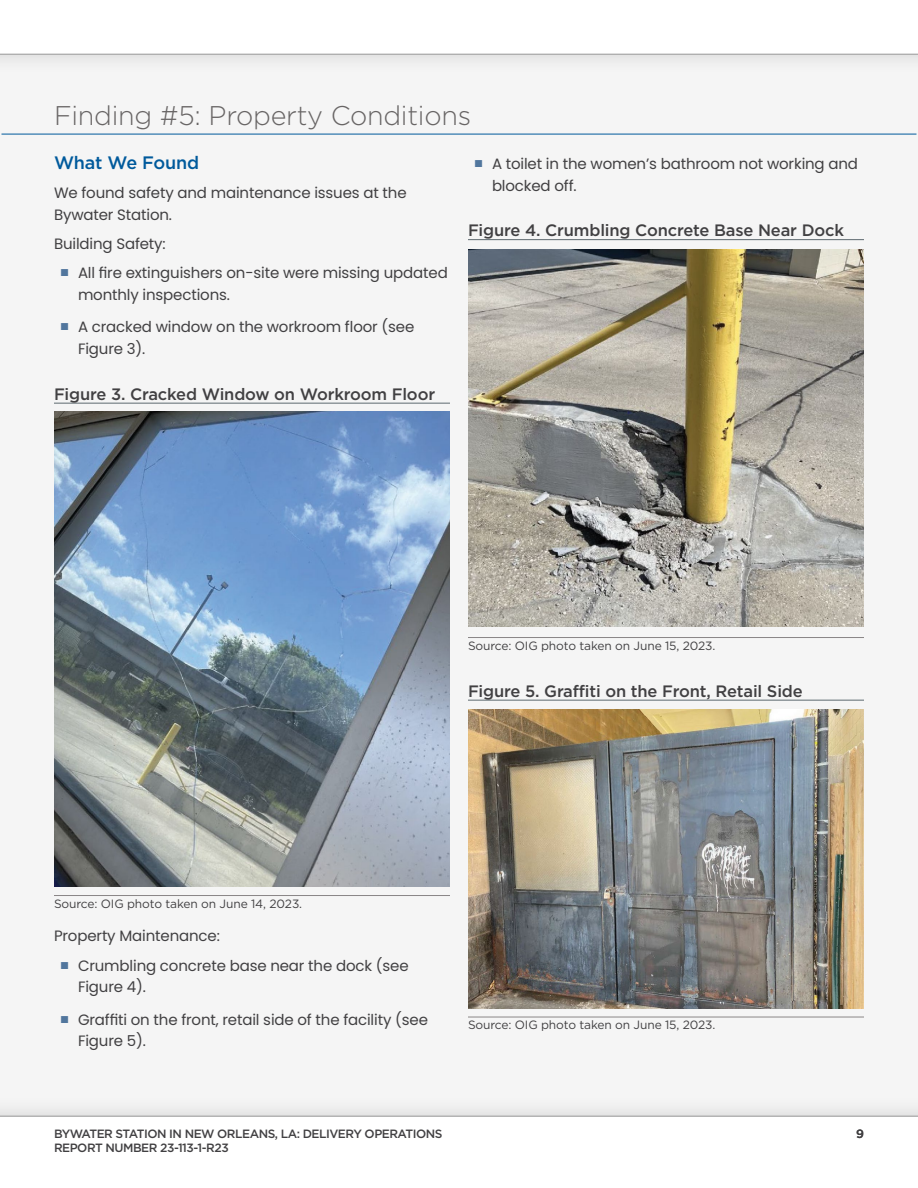
<style>
.page{position:relative;width:918px;height:1188px;background:#fff}
.page>*{position:absolute;margin:0;border:0;box-sizing:border-box;transform-origin:0 0}
.t1{font:300 27px "Gotham";letter-spacing:-.01em;color:#686565}
.t2{font:500 18px "Gotham";letter-spacing:-.01em;color:#005a9c}
.t3{font:500 16.5px "Gotham";letter-spacing:-.01em;color:#414042}
.t4{font:15px/21.8px "Poppins";letter-spacing:-.01em;color:#414042}
.t5{font:12px "Gotham";letter-spacing:-.01em;color:#414042}
.t6{font:500 12px "Gotham";letter-spacing:-.04em;color:#414042}
.s1{font-family:"Arial";color:#51769d}
</style>
<div class="page">
<div style="left:0;top:17px;width:918px;height:1116px;background:#f5f5f5"></div>
<div style="left:0;top:0;width:918px;height:75px;background:#efefef"></div>
<div style="left:0;top:0;width:918px;height:54px;background:#fff"></div>
<div style="left:0;top:1095px;width:918px;height:93px;background:#efefef"></div>
<div style="left:0;top:1116px;width:918px;height:72px;background:#fff"></div>
<hr style="left:2px;top:134px;width:914px;height:1px;background:#005a9c">
<hr style="left:54px;top:403px;width:396px;height:1px;background:#5d696f">
<hr style="left:54px;top:895px;width:396px;height:1px;background:#8a8687">
<img style="left:54px;top:412px;width:396px;height:474px">
<hr style="left:468px;top:239px;width:396px;height:1px;background:#5d696f">
<hr style="left:468px;top:637px;width:396px;height:1px;background:#8a8687">
<hr style="left:468px;top:700px;width:396px;height:1px;background:#5d696f">
<hr style="left:468px;top:1017px;width:396px;height:1px;background:#8a8687">
<img style="left:468px;top:250px;width:396px;height:377px">
<img style="left:468px;top:710px;width:396px;height:299px">
<h1 class="t1" style="left:54px;top:100px;width:419px">Finding #5: Property Conditions</h1>
<p class="t2" style="left:54px;top:152px;width:147px">What We Found</p>
<p class="t4" style="left:54px;top:182px;width:354px">We found safety and maintenance issues at the<br>Bywater Station.</p>
<p class="t4" style="left:54px;top:233px;width:113px">Building Safety:</p>
<p class="t4" style="left:78px;top:262px;width:371px;text-indent:-18px"><span class="s1">■</span> All fire extinguishers on-site were missing updated monthly inspections.</p>
<p class="t4" style="left:78px;top:316px;width:338px;text-indent:-18px"><span class="s1">■</span> A cracked window on the workroom floor (see<br>Figure 3).</p>
<p class="t3" style="left:54px;top:385px;width:383px">Figure 3. Cracked Window on Workroom Floor</p>
<p class="t4" style="left:492px;top:153px;width:368px;text-indent:-18px"><span class="s1">■</span> A toilet in the women’s bathroom not working and blocked off.</p>
<p class="t3" style="left:468px;top:221px;width:377px">Figure 4. Crumbling Concrete Base Near Dock</p>
<p class="t5" style="left:468px;top:639px;width:249px">Source: OIG photo taken on June 15, 2023.</p>
<p class="t3" style="left:468px;top:682px;width:336px">Figure 5. Graffiti on the Front, Retail Side</p>
<p class="t5" style="left:54px;top:897px;width:250px">Source: OIG photo taken on June 14, 2023.</p>
<p class="t4" style="left:54px;top:925px;width:167px">Property Maintenance:</p>
<p class="t4" style="left:78px;top:955px;width:332px;text-indent:-18px"><span class="s1">■</span> Crumbling concrete base near the dock (see<br>Figure 4).</p>
<p class="t4" style="left:78px;top:1009px;width:351px;text-indent:-18px"><span class="s1">■</span> Graffiti on the front, retail side of the facility (see<br>Figure 5).</p>
<p class="t5" style="left:468px;top:1018px;width:249px">Source: OIG photo taken on June 15, 2023.</p>
<p class="t6" style="left:54px;top:1127px;width:390px">BYWATER STATION IN NEW ORLEANS, LA: DELIVERY OPERATIONS</p>
<p class="t6" style="left:856px;top:1127px;width:9px">9</p>
<p class="t6" style="left:54px;top:1141px;width:176px">REPORT NUMBER 23-113-1-R23</p>
</div>
